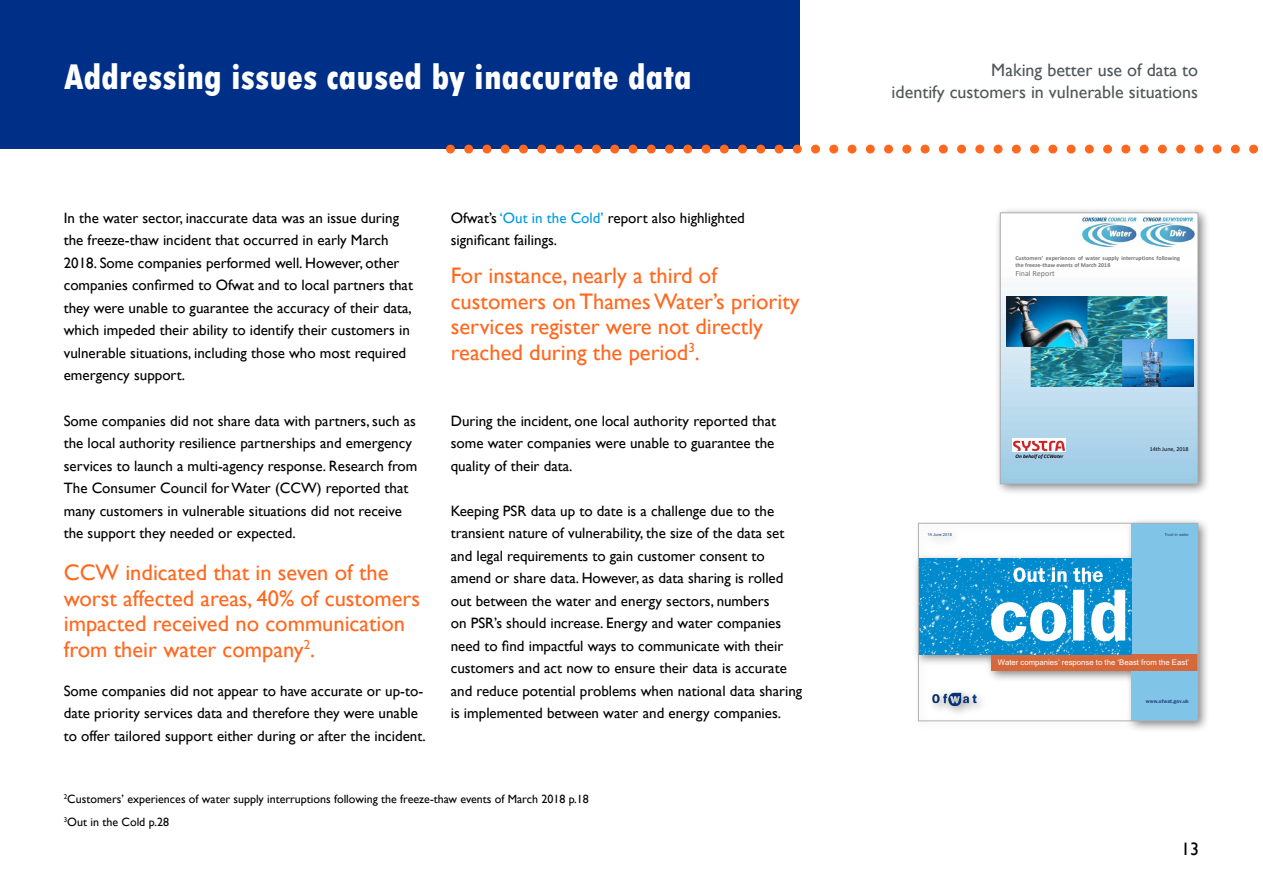
<style>
.page{position:relative;width:1263px;height:893px;background:#fff}
.page>*{position:absolute;margin:0;border:0;box-sizing:border-box;transform-origin:0 0}
.t1{font:800 condensed 37.5px "Tw Cen";color:#fff}
.t2{font:22.5px/25.5px "Gill Sans";color:#ff681e}
.t3{font:18px/21.6px "Gill Sans";color:#52575a;text-align:right}
.t4{font:18px "Gill Sans";color:#000}
.t5{font:15px/22.5px "Gill Sans";color:#000}
.t6{font:12px/22.5px "Gill Sans";color:#000}
.t7{font:7.95px "Calibri";color:#747476}
.t8{font:7.8px "Arial";color:#fff}
.t9{font:700 6px/7.4px "Calibri";color:#747476}
.t10{font:6px "Calibri";color:#000}
.t11{font:600 5.4px "Franklin Gothic";color:#22487e}
.t12{font:italic 700 5.25px "Calibri";color:#000}
.t13{font:4.05px "Arial";color:#22487e}
.s1{color:#009ade}
</style>
<div class="page">
<div style="left:0;top:0;width:799px;height:149px;background:#002f87"></div>
<svg style="left:469px;top:145px;width:771px;height:9px"></svg>
<div style="left:994px;top:206px;width:216px;height:290px;background:#000;opacity:.5"></div>
<img style="left:1002px;top:215px;width:194px;height:267px">
<img style="left:1012px;top:439px;width:53px;height:13px">
<img style="left:1006px;top:296px;width:188px;height:91px">
<div style="left:1000px;top:213px;width:198px;height:271px;border:1px solid #aeaeae"></div>
<div style="left:912px;top:517px;width:298px;height:216px;background:#000;opacity:.5"></div>
<div style="left:1131px;top:523px;width:67px;height:198px;background:#80c5e7"></div>
<div style="left:1188px;top:655px;width:10px;height:16px;background:#d6693b"></div>
<div style="left:991px;top:655px;width:198px;height:16px;background:#d6693b"></div>
<img style="left:920px;top:559px;width:211px;height:96px">
<img style="left:928px;top:688px;width:54px;height:23px">
<svg style="left:991px;top:590px;width:134px;height:51px"></svg>
<svg style="left:1013px;top:567px;width:90px;height:15px"></svg>
<div style="left:918px;top:523px;width:280px;height:198px;border:1px solid #aeaeae"></div>
<h1 class="t1" style="left:64px;top:55px;width:630px">Addressing issues caused by inaccurate data</h1>
<p class="t5" style="left:64px;top:207px;width:351px">In the water sector, inaccurate data was an issue during the freeze-thaw incident that occurred in early March 2018. Some companies performed well. However, other companies confirmed to Ofwat and to local partners that they were unable to guarantee the accuracy of their data, which impeded their ability to identify their customers in vulnerable situations, including those who most required emergency support.</p>
<p class="t5" style="left:64px;top:409px;width:355px">Some companies did not share data with partners, such as the local authority resilience partnerships and emergency services to launch a multi-agency response. Research from The Consumer Council for Water (CCW) reported that many customers in vulnerable situations did not receive the support they needed or expected.</p>
<h2 class="t2" style="left:64px;top:560px;width:358px">CCW indicated that in seven of the worst affected areas, 40% of customers impacted received no communication from their water company<sup>2</sup>.</h2>
<p class="t5" style="left:64px;top:679px;width:363px">Some companies did not appear to have accurate or up-to&shy;date priority services data and therefore they were unable to offer tailored support either during or after the incident.</p>
<p class="t5" style="left:451px;top:207px;width:296px">Ofwat’s <span class="s1">‘Out in the Cold’</span> report also highlighted significant failings.</p>
<h2 class="t2" style="left:451px;top:264px;width:350px">For instance, nearly a third of customers on Thames Water’s priority services register were not directly reached during the period<sup>3</sup>.</h2>
<p class="t5" style="left:451px;top:409px;width:327px;text-align:justify">During the incident, one local authority reported that some water companies were unable to guarantee the quality of their data.</p>
<p class="t5" style="left:451px;top:499px;width:353px">Keeping PSR data up to date is a challenge due to the transient nature of vulnerability, the size of the data set and legal requirements to gain customer consent to amend or share data. However, as data sharing is rolled out between the water and energy sectors, numbers<br>on PSR’s should increase. Energy and water companies need to find impactful ways to communicate with their customers and act now to ensure their data is accurate and reduce potential problems when national data sharing is implemented between water and energy companies.</p>
<p class="t6" style="left:64px;top:788px;width:527px"><sup>2</sup>Customers’ experiences of water supply interruptions following the freeze-thaw events of March 2018 p.18<br><sup>3</sup>Out in the Cold p.28</p>
<p class="t3" style="left:892px;top:60px;width:308px">Making better use of data to<br>identify customers in vulnerable situations</p>
<p class="t9" style="left:1015px;top:254px;width:166px">Customers’ experiences of water supply interruptions following the freeze-thaw events of March 2018</p>
<p class="t7" style="left:1015px;top:269px;width:41px">Final Report</p>
<p class="t12" style="left:1015px;top:453px;width:49px">On behalf of CCWater</p>
<p class="t10" style="left:1150px;top:445px;width:40px">14th June, 2018</p>
<p class="t13" style="left:927px;top:532px;width:26px">19 June 2018</p>
<p class="t13" style="left:1164px;top:532px;width:26px">Trust in water</p>
<p class="t8" style="left:998px;top:657px;width:193px">Water companies’ response to the ‘Beast from the East’</p>
<p class="t11" style="left:1146px;top:698px;width:45px">www.ofwat.gov.uk</p>
<p class="t4" style="left:1181px;top:838px;width:19px">13</p>
</div>
